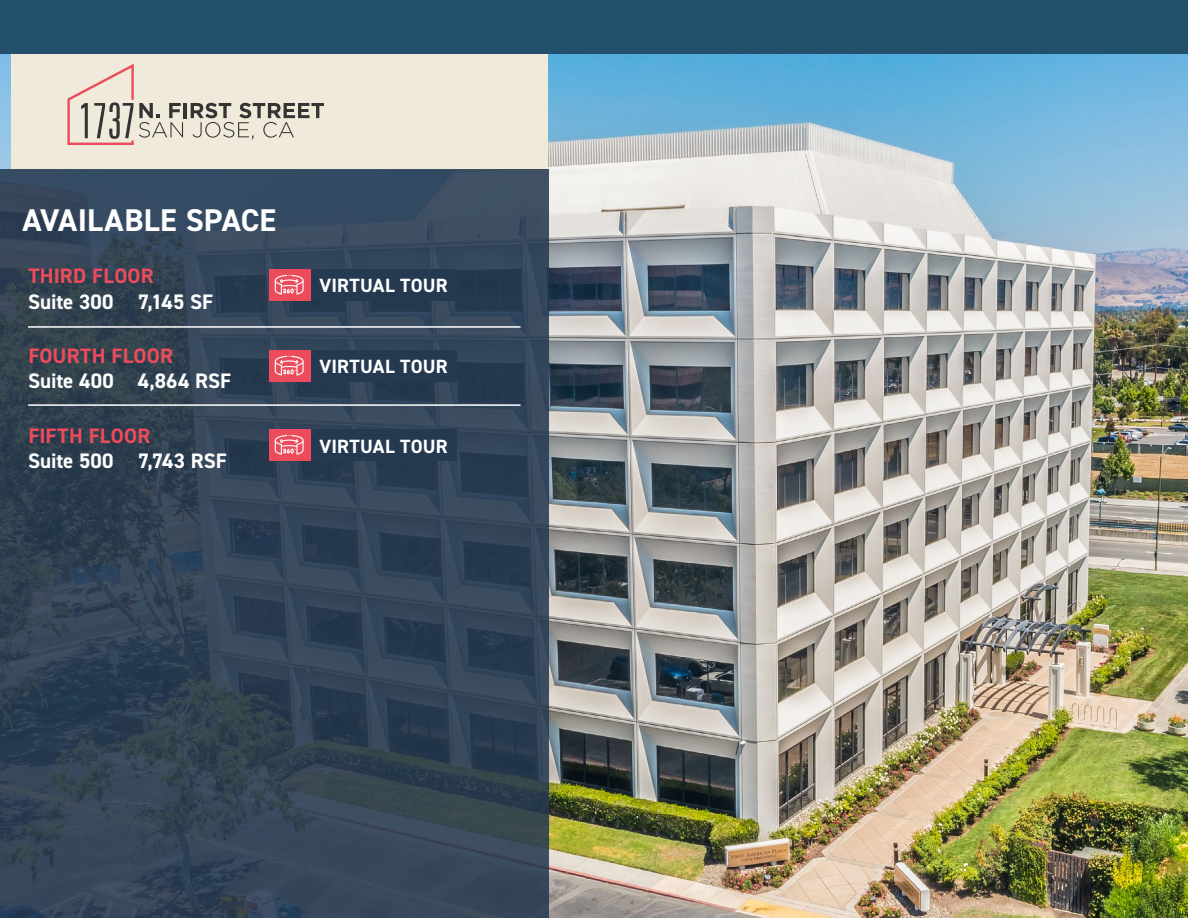
<style>
.page{position:relative;width:1188px;height:918px;background:#fff}
.page>*{position:absolute;margin:0;border:0;box-sizing:border-box;transform-origin:0 0}
.t1{font:700 31.5px "DIN2014";letter-spacing:.005em;color:#fff}
.t2{font:700 21px "DIN2014";letter-spacing:-.005em;color:#fff}
.t3{font:700 21px "DIN2014";letter-spacing:.01em;color:#ec4b5b}
.t4{font:700 19.2px "DIN2014";letter-spacing:.015em;color:#fff}
</style>
<div class="page">
<img style="left:0;top:54px;width:1188px;height:864px">
<div style="left:0;top:0;width:1188px;height:54px;background:#224f6a"></div>
<div style="left:12px;top:54px;width:536px;height:116px;background:#f0eada"></div>
<hr style="left:184px;top:103px;width:3px;height:15px;background:#353334">
<svg style="left:191px;top:103px;width:133px;height:37px"></svg>
<svg style="left:67px;top:64px;width:116px;height:81px"></svg>
<svg style="left:0;top:170px;width:548px;height:748px;background:#324356"></svg>
<div style="left:278px;top:429px;width:179px;height:32px;background:#253951"></div>
<div style="left:269px;top:429px;width:41px;height:32px;background:#ec4b5b"></div>
<svg style="left:275px;top:435px;width:29px;height:20px"></svg>
<hr style="left:28px;top:326px;width:493px;height:2px;background:#fff">
<hr style="left:28px;top:404px;width:493px;height:2px;background:#fff">
<div style="left:278px;top:350px;width:179px;height:31px;background:#253951"></div>
<div style="left:269px;top:350px;width:41px;height:31px;background:#ec4b5b"></div>
<svg style="left:275px;top:356px;width:29px;height:20px"></svg>
<div style="left:278px;top:269px;width:179px;height:32px;background:#253951"></div>
<div style="left:269px;top:269px;width:41px;height:32px;background:#ec4b5b"></div>
<svg style="left:275px;top:275px;width:29px;height:20px"></svg>
<h1 class="t1" style="left:22px;top:199px;width:255px">AVAILABLE SPACE</h1>
<p class="t3" style="left:28px;top:262px;width:127px">THIRD FLOOR</p>
<p class="t2" style="left:28px;top:288px;width:186px">Suite 300 7,145 SF</p>
<p class="t3" style="left:28px;top:342px;width:146px">FOURTH FLOOR</p>
<p class="t2" style="left:28px;top:367px;width:204px">Suite 400 4,864 RSF</p>
<p class="t3" style="left:28px;top:421px;width:123px">FIFTH FLOOR</p>
<p class="t2" style="left:28px;top:447px;width:200px">Suite 500 7,743 RSF</p>
<p class="t4" style="left:320px;top:273px;width:130px">VIRTUAL TOUR</p>
<p class="t4" style="left:320px;top:354px;width:130px">VIRTUAL TOUR</p>
<p class="t4" style="left:320px;top:433px;width:130px">VIRTUAL TOUR</p>
</div>
